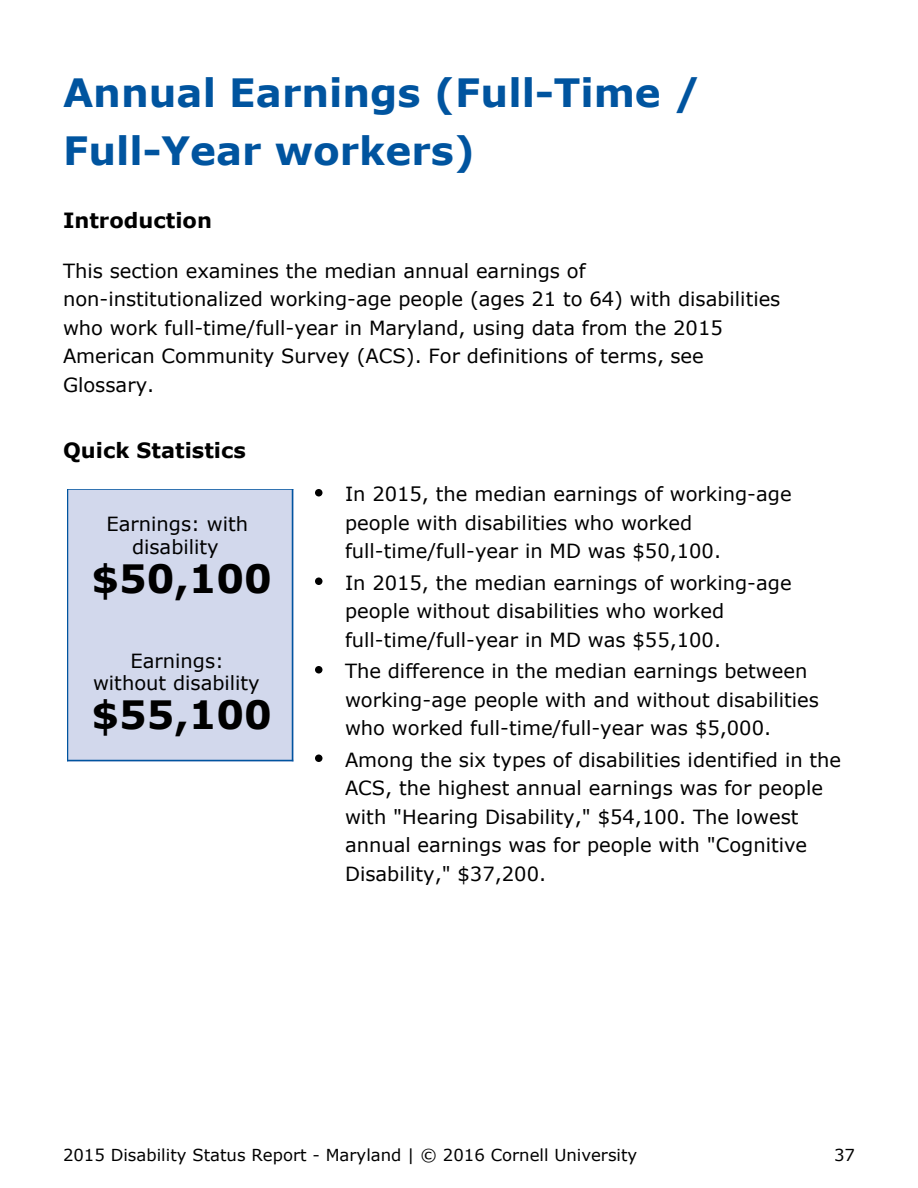
<style>
.page{position:relative;width:918px;height:1188px;background:#fff}
.page>*{position:absolute;margin:0;border:0;box-sizing:border-box;transform-origin:0 0}
.t1{font:700 39px/58.5px "Verdana";color:#00549f}
.t2{font:700 39px "Verdana";color:#000}
.t3{font:700 21px "Verdana";color:#000}
.t4{font:19.5px/28.5px "Verdana";color:#000}
.t5{font:16.5px "Verdana";color:#000}
</style>
<div class="page">
<div style="left:68px;top:489px;width:226px;height:273px;background:#d2d8ec"></div>
<hr style="left:68px;top:489px;width:224px;height:1px;background:#00549f">
<hr style="left:68px;top:760px;width:224px;height:1px;background:#00549f">
<hr style="left:68px;top:489px;width:1px;height:271px;background:#00549f">
<hr style="left:292px;top:489px;width:1px;height:271px;background:#00549f">
<div style="left:315px;top:489px;width:7px;height:7px;background:#000;border-radius:50%"></div>
<div style="left:315px;top:578px;width:7px;height:7px;background:#000;border-radius:50%"></div>
<div style="left:315px;top:666px;width:7px;height:8px;background:#000;border-radius:50%"></div>
<div style="left:315px;top:754px;width:7px;height:8px;background:#000;border-radius:50%"></div>
<h1 class="t1" style="left:63px;top:66px;width:640px">Annual Earnings (Full-Time /<br>Full-Year workers)</h1>
<p class="t3" style="left:63px;top:212px;width:150px">Introduction</p>
<p class="t4" style="left:63px;top:258px;width:719px">This section examines the median annual earnings of non-institutionalized working-age people (ages 21 to 64) with disabilities who work full-time/full-year in Maryland, using data from the 2015<br>American Community Survey (ACS). For definitions of terms, see Glossary.</p>
<p class="t3" style="left:63px;top:441px;width:184px">Quick Statistics</p>
<p class="t4" style="left:106px;top:514px;width:143px;line-height:22.5px;text-align:center">Earnings: with disability</p>
<h1 class="t2" style="left:92px;top:563px;width:182px">$50,100</h1>
<p class="t4" style="left:93px;top:651px;width:168px;line-height:22.5px;text-align:center">Earnings: without disability</p>
<h1 class="t2" style="left:92px;top:699px;width:182px">$55,100</h1>
<p class="t4" style="left:345px;top:481px;width:448px">In 2015, the median earnings of working-age people with disabilities who worked full-time/full-year in MD was $50,100.</p>
<p class="t4" style="left:345px;top:570px;width:448px">In 2015, the median earnings of working-age people without disabilities who worked full-time/full-year in MD was $55,100.</p>
<p class="t4" style="left:345px;top:658px;width:475px">The difference in the median earnings between working-age people with and without disabilities who worked full-time/full-year was $5,000.</p>
<p class="t4" style="left:345px;top:747px;width:498px">Among the six types of disabilities identified in the ACS, the highest annual earnings was for people with "Hearing Disability," $54,100. The lowest annual earnings was for people with "Cognitive Disability," $37,200.</p>
<p class="t5" style="left:63px;top:1148px;width:576px">2015 Disability Status Report - Maryland | © 2016 Cornell University</p>
<p class="t5" style="left:834px;top:1148px;width:22px">37</p>
</div>
